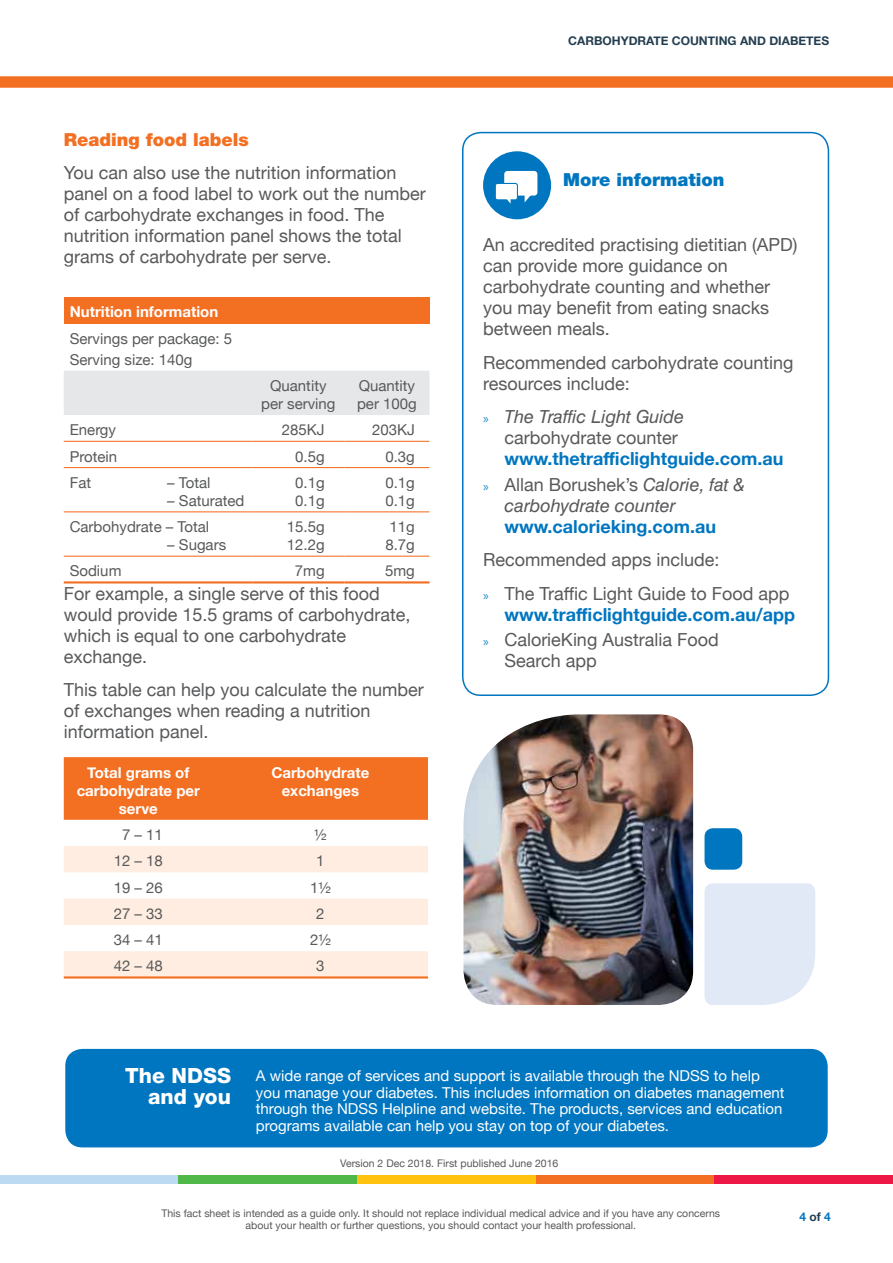
<style>
.page{position:relative;width:893px;height:1263px;background:#fff}
.page>*{position:absolute;margin:0;border:0;box-sizing:border-box;transform-origin:0 0}
.t1{font:800 21px/21px "Helvetica Neue";color:#fff;text-align:right}
.t2{font:900 21px "Helvetica Neue";color:#fff}
.t3{font:18px/21px "Helvetica Neue";color:#58595b}
.t4{font:700 18px/25.2px "Helvetica Neue";color:#0076c0}
.t5{font:italic 18px "Swiss 721 BT";color:#58595b}
.t6{font:900 18px "Helvetica Neue";color:#f36f21}
.t7{font:900 18px "Helvetica Neue";color:#0076c0}
.t8{font:15px/16.5px "Helvetica Neue";color:#fff}
.t9{font:15px/18px "Helvetica Neue";color:#58595b}
.t10{font:700 15px/18px "Helvetica Neue";color:#fff;text-align:center}
.t11{font:700 12px "Helvetica Neue";color:#243e50}
.t12{font:700 12px "Helvetica Neue";color:#0076c0}
.t13{font:10.5px/12px "Helvetica Neue";color:#58595b;text-align:center}
.s1{font-family:"Myriad Pro";font-style:normal;font-size:13.5px;color:#1a88c9}
.s2{font-family:"Myriad Pro";font-weight:400;font-size:13.5px;color:#1a88c9}
.s3{font-weight:400;color:#58595b}
.s4{font-family:"Swiss 721 BT";font-weight:400;font-style:italic;color:#58595b}
.s5{font-family:"Myriad Pro";font-size:13.5px;color:#1a88c9}
.s6{color:#243e50}
</style>
<div class="page">
<div style="left:0;top:77px;width:893px;height:10px;background:#f36f21"></div>
<div style="left:357px;top:1176px;width:179px;height:8px;background:#ffc20e"></div>
<div style="left:0;top:1176px;width:179px;height:8px;background:#bcdbf3"></div>
<div style="left:179px;top:1176px;width:178px;height:8px;background:#50b848"></div>
<div style="left:536px;top:1176px;width:178px;height:8px;background:#f36f21"></div>
<div style="left:714px;top:1176px;width:179px;height:8px;background:#ed1846"></div>
<div style="left:65px;top:1048px;width:763px;height:100px;background:#0076c0;border-radius:18px"></div>
<div style="left:64px;top:1047px;width:765px;height:102px;border:2px solid #fff;border-radius:18px"></div>
<div style="left:64px;top:757px;width:364px;height:63px;background:#f36f21"></div>
<svg style="left:64px;top:846px;width:364px;height:130px;fill:#feede0"></svg>
<hr style="left:64px;top:976px;width:149px;height:2px;background:#f36f21">
<hr style="left:213px;top:976px;width:215px;height:2px;background:#f36f21">
<div style="left:462px;top:132px;width:367px;height:564px;border:2px solid #0076c0;border-radius:18px"></div>
<div style="left:483px;top:151px;width:68px;height:68px;background:#0076c0;border-radius:50%"></div>
<div style="left:504px;top:171px;width:33px;height:25px;background:#fff;border-radius:3px"></div>
<div style="left:495px;top:183px;width:22px;height:17px;background:#fff;border-radius:2px"></div>
<div style="left:495px;top:183px;width:23px;height:17px;border:1px solid #0076c0;border-radius:2px"></div>
<svg style="left:506px;top:198px;width:5px;height:6px"></svg>
<svg style="left:525px;top:195px;width:9px;height:7px"></svg>
<img style="left:463px;top:714px;width:230px;height:291px">
<div style="left:704px;top:828px;width:38px;height:42px;background:#0076c0;border-radius:9px"></div>
<svg style="left:704px;top:883px;width:111px;height:122px;background:#e2eaf6"></svg>
<div style="left:64px;top:297px;width:365px;height:26px;background:#f36f21"></div>
<div style="left:64px;top:371px;width:365px;height:44px;background:#e6e7e8"></div>
<hr style="left:64px;top:441px;width:188px;height:1px;background:#f36f21">
<hr style="left:252px;top:441px;width:92px;height:1px;background:#f36f21">
<hr style="left:344px;top:441px;width:85px;height:1px;background:#f36f21">
<hr style="left:64px;top:467px;width:188px;height:1px;background:#f36f21">
<hr style="left:252px;top:467px;width:92px;height:1px;background:#f36f21">
<hr style="left:344px;top:467px;width:85px;height:1px;background:#f36f21">
<hr style="left:64px;top:511px;width:188px;height:1px;background:#f36f21">
<hr style="left:252px;top:511px;width:92px;height:1px;background:#f36f21">
<hr style="left:344px;top:511px;width:85px;height:1px;background:#f36f21">
<hr style="left:64px;top:556px;width:188px;height:1px;background:#f36f21">
<hr style="left:252px;top:556px;width:92px;height:1px;background:#f36f21">
<hr style="left:344px;top:556px;width:85px;height:1px;background:#f36f21">
<hr style="left:64px;top:581px;width:188px;height:2px;background:#f36f21">
<hr style="left:252px;top:581px;width:92px;height:2px;background:#f36f21">
<hr style="left:344px;top:581px;width:85px;height:2px;background:#f36f21">
<p class="t6" style="left:64px;top:128px;width:187px">Reading food labels</p>
<p class="t3" style="left:64px;top:164px;width:364px">You can also use the nutrition information panel on a food label to work out the number of carbohydrate exchanges in food. The nutrition information panel shows the total grams of carbohydrate per serve.</p>
<p class="t10" style="left:70px;top:303px;width:150px">Nutrition information</p>
<p class="t9" style="left:70px;top:329px;width:164px;line-height:21px">Servings per package: 5<br>Serving size: 140g</p>
<p class="t9" style="left:261px;top:378px;width:76px;text-align:center">Quantity per serving</p>
<p class="t9" style="left:357px;top:378px;width:61px">Quantity per 100g</p>
<p class="t9" style="left:70px;top:422px;width:48px">Energy</p>
<p class="t9" style="left:282px;top:422px;width:44px">285KJ</p>
<p class="t9" style="left:372px;top:422px;width:44px">203KJ</p>
<p class="t9" style="left:70px;top:448px;width:49px">Protein</p>
<p class="t9" style="left:295px;top:448px;width:31px">0.5g</p>
<p class="t9" style="left:385px;top:448px;width:31px">0.3g</p>
<p class="t9" style="left:70px;top:474px;width:23px">Fat</p>
<p class="t9" style="left:167px;top:474px;width:45px">– Total</p>
<p class="t9" style="left:167px;top:492px;width:79px">– Saturated</p>
<p class="t9" style="left:295px;top:474px;width:31px">0.1g<br>0.1g</p>
<p class="t9" style="left:385px;top:474px;width:31px">0.1g<br>0.1g</p>
<p class="t9" style="left:70px;top:519px;width:141px">Carbohydrate – Total</p>
<p class="t9" style="left:167px;top:537px;width:60px">– Sugars</p>
<p class="t9" style="left:287px;top:519px;width:39px">15.5g<br>12.2g</p>
<p class="t9" style="left:385px;top:519px;width:31px">11g<br>8.7g</p>
<p class="t9" style="left:70px;top:563px;width:53px">Sodium</p>
<p class="t9" style="left:295px;top:563px;width:31px">7mg</p>
<p class="t9" style="left:385px;top:563px;width:31px">5mg</p>
<p class="t3" style="left:64px;top:584px;width:348px">For example, a single serve of this food would provide 15.5 grams of carbohydrate, which is equal to one carbohydrate exchange.</p>
<p class="t3" style="left:64px;top:680px;width:362px">This table can help you calculate the number of exchanges when reading a nutrition information panel.</p>
<p class="t10" style="left:77px;top:764px;width:125px">Total grams of carbohydrate per serve</p>
<p class="t10" style="left:271px;top:764px;width:100px">Carbohydrate exchanges</p>
<p class="t9" style="left:122px;top:826px;width:42px">7 – 11</p>
<p class="t9" style="left:314px;top:826px;width:14px">½</p>
<p class="t9" style="left:114px;top:853px;width:51px">12 – 18</p>
<p class="t9" style="left:316px;top:853px;width:10px">1</p>
<p class="t9" style="left:114px;top:879px;width:51px">19 – 26</p>
<p class="t9" style="left:310px;top:879px;width:22px">1½</p>
<p class="t9" style="left:114px;top:905px;width:51px">27 – 33</p>
<p class="t9" style="left:316px;top:905px;width:10px">2</p>
<p class="t9" style="left:114px;top:932px;width:51px">34 – 41</p>
<p class="t9" style="left:310px;top:932px;width:22px">2½</p>
<p class="t9" style="left:114px;top:958px;width:51px">42 – 48</p>
<p class="t9" style="left:316px;top:958px;width:10px">3</p>
<p class="t11" style="left:568px;top:31px;width:262px">CARBOHYDRATE COUNTING AND DIABETES</p>
<p class="t7" style="left:563px;top:169px;width:163px">More information</p>
<p class="t3" style="left:483px;top:235px;width:316px">An accredited practising dietitian (APD) can provide more guidance on carbohydrate counting and whether you may benefit from eating snacks between meals.</p>
<p class="t3" style="left:483px;top:353px;width:312px">Recommended carbohydrate counting resources include:</p>
<p class="t5" style="left:483px;top:406px;width:203px"><span class="s1">»</span> The Traffic Light Guide</p>
<p class="t3" style="left:505px;top:428px;width:175px">carbohydrate counter</p>
<p class="t4" style="left:483px;top:447px;width:302px;text-indent:22px">www.thetrafficlightguide.com.au <span class="s2">»</span> <span class="s3">Allan Borushek’s</span> <span class="s4">Calorie, fat &amp;</span></p>
<p class="t5" style="left:505px;top:494px;width:173px">carbohydrate counter</p>
<p class="t4" style="left:505px;top:514px;width:213px">www.calorieking.com.au</p>
<p class="t3" style="left:483px;top:544px;width:308px;line-height:33.8px">Recommended apps include:<br><span class="s5">»</span> The Traffic Light Guide to Food app</p>
<p class="t4" style="left:483px;top:603px;width:314px;text-indent:22px">www.trafficlightguide.com.au/app <span class="s2">»</span> <span class="s3">CalorieKing Australia Food</span></p>
<p class="t3" style="left:505px;top:651px;width:94px">Search app</p>
<p class="t1" style="left:125px;top:1065px;width:107px">The NDSS and you</p>
<p class="t2" style="left:145px;top:1084px;width:14px">a</p>
<p class="t8" style="left:256px;top:1069px;width:530px">A wide range of services and support is available through the NDSS to help you manage your diabetes. This includes information on diabetes management through the NDSS Helpline and website. The products, services and education programs available can help you stay on top of your diabetes.</p>
<p class="t13" style="left:340px;top:1158px;width:220px">Version 2 Dec 2018. First published June 2016</p>
<p class="t13" style="left:161px;top:1207px;width:560px">This fact sheet is intended as a guide only. It should not replace individual medical advice and if you have any concerns about your health or further questions, you should contact your health professional.</p>
<p class="t12" style="left:799px;top:1207px;width:33px">4 <span class="s6">of</span> 4</p>
</div>
